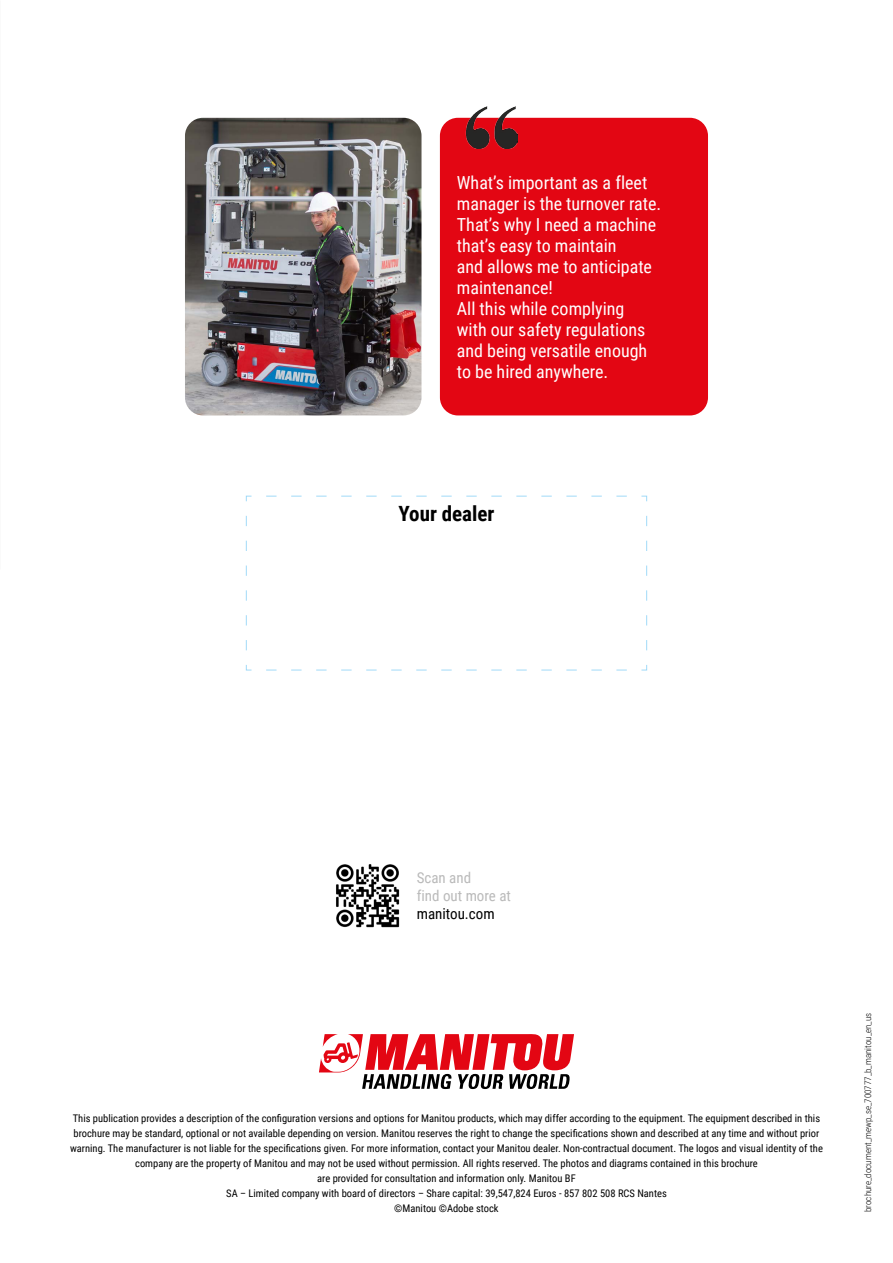
<style>
.page{position:relative;width:893px;height:1263px;background:#fff}
.page>*{position:absolute;margin:0;border:0;box-sizing:border-box;transform-origin:0 0}
.t1{font:700 21px "Roboto Condensed";color:#000}
.t2{font:18px/21px "Roboto Condensed";color:#fff}
.t3{font:15px/18px "Roboto Condensed";color:#bababa}
.t4{font:15px "Roboto Condensed";color:#000}
.t5{font:10.5px/15px "Roboto Condensed";color:#000;text-align:center}
.t6{font:300 9px "Roboto Condensed";color:#000}
</style>
<div class="page">
<svg style="left:319px;top:1034px;width:255px;height:55px"></svg>
<div style="left:440px;top:118px;width:268px;height:297px;background:#e30613;border-radius:18px"></div>
<img style="left:465px;top:107px;width:52px;height:41px">
<svg style="left:246px;top:495px;width:401px;height:176px"></svg>
<img style="left:185px;top:118px;width:236px;height:297px">
<img style="left:336px;top:864px;width:64px;height:64px">
<p class="t2" style="left:457px;top:172px;width:206px">What’s important as a fleet manager is the turnover rate.<br>That’s why I need a machine that’s easy to maintain<br>and allows me to anticipate maintenance!<br>All this while complying<br>with our safety regulations and being versatile enough to be hired anywhere.</p>
<h1 class="t1" style="left:398px;top:499px;width:98px">Your dealer</h1>
<h3 class="t3" style="left:417px;top:868px;width:96px">Scan and<br>find out more at</h3>
<h3 class="t4" style="left:417px;top:903px;width:79px">manitou.com</h3>
<p class="t5" style="left:70px;top:1110px;width:754px">This publication provides a description of the configuration versions and options for Manitou products, which may differ according to the equipment. The equipment described in this brochure may be standard, optional or not available depending on version. Manitou reserves the right to change the specifications shown and described at any time and without prior warning. The manufacturer is not liable for the specifications given. For more information, contact your Manitou dealer. Non-contractual document. The logos and visual identity of the company are the property of Manitou and may not be used without permission. All rights reserved. The photos and diagrams contained in this brochure<br>are provided for consultation and information only. Manitou BF<br>SA – Limited company with board of directors – Share capital: 39,547,824 Euros - 857 802 508 RCS Nantes<br>©Manitou ©Adobe stock</p>
<p class="t6" style="left:861px;top:1212px;width:201px;rotate:-90deg">brochure_document_mewp_se_700777_b_manitou_en_us</p>
</div>
